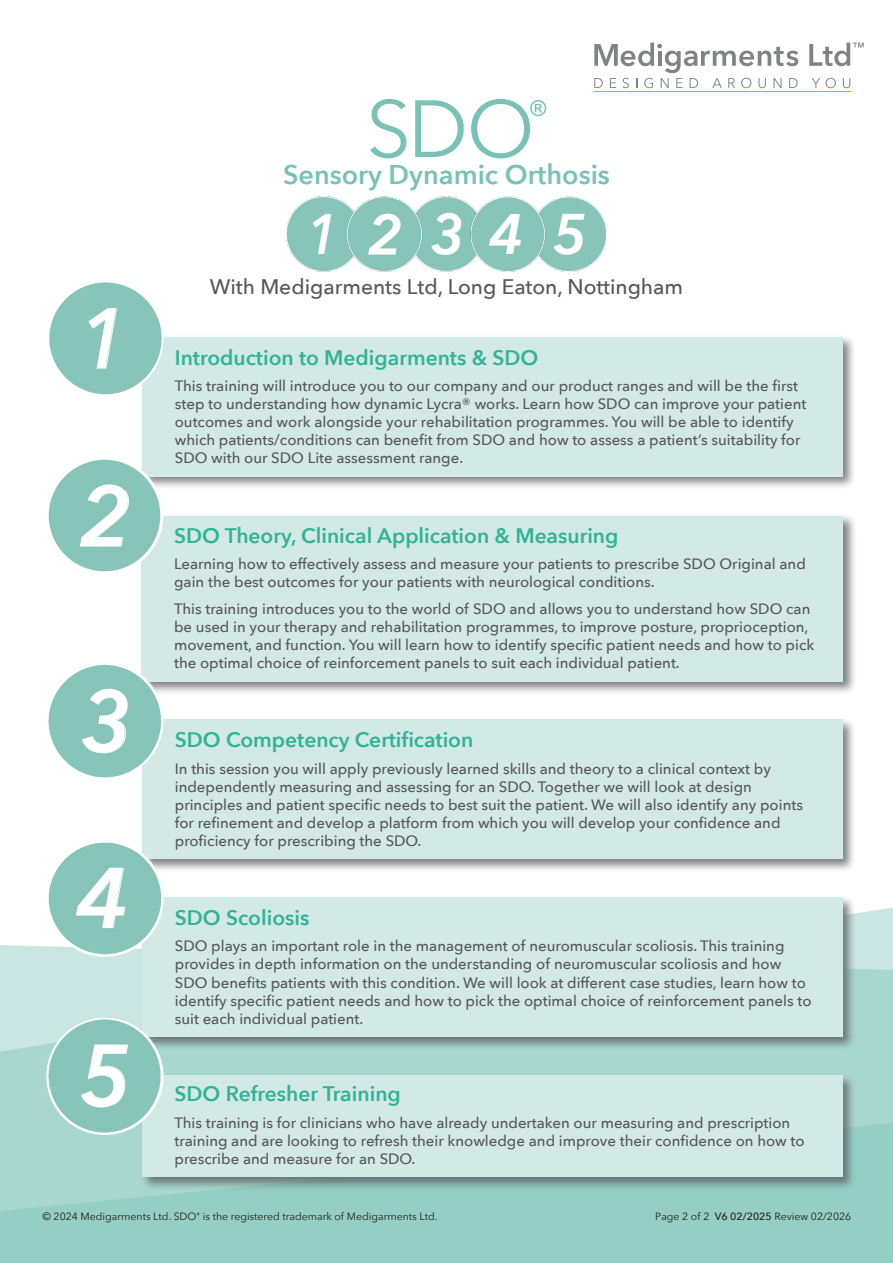
<style>
.page{position:relative;width:893px;height:1263px;background:#fff}
.page>*{position:absolute;margin:0;border:0;box-sizing:border-box;transform-origin:0 0}
.t1{font:600 27px "Avenir Next";color:#78c2b6}
.t2{font:600 21px "Avenir Next";color:#30b396}
.t3{font:500 21px "Avenir Next";color:#57585a}
.t4{font:500 15px/18px "Avenir Next";color:#57585a}
.t5{font:10.5px "Avenir Next";color:#231f20}
.s1{font-weight:500}
</style>
<div class="page">
<svg style="left:0;top:907px;width:893px;height:214px;background:#b7ded8"></svg>
<svg style="left:0;top:1121px;width:893px;height:142px;background:#96cfc6"></svg>
<svg style="left:370px;top:99px;width:36px;height:59px"></svg>
<svg style="left:415px;top:100px;width:49px;height:57px"></svg>
<svg style="left:471px;top:99px;width:75px;height:59px"></svg>
<img style="left:545px;top:197px;width:61px;height:74px">
<img style="left:287px;top:197px;width:61px;height:74px">
<img style="left:422px;top:197px;width:49px;height:74px">
<img style="left:348px;top:197px;width:74px;height:74px">
<img style="left:471px;top:197px;width:74px;height:74px">
<div style="left:140px;top:335px;width:716px;height:155px;background:#57585a;opacity:.75"></div>
<div style="left:142px;top:337px;width:700px;height:139px;background:#d3e9e5"></div>
<img style="left:49px;top:282px;width:115px;height:115px">
<div style="left:139px;top:513px;width:718px;height:182px;background:#57585a;opacity:.75"></div>
<div style="left:141px;top:516px;width:702px;height:165px;background:#d3e9e5"></div>
<img style="left:46px;top:457px;width:117px;height:117px;border-radius:59px">
<div style="left:140px;top:717px;width:716px;height:156px;background:#57585a;opacity:.75"></div>
<div style="left:142px;top:720px;width:700px;height:139px;background:#d3e9e5"></div>
<img style="left:46px;top:662px;width:118px;height:117px;border-radius:59px">
<div style="left:140px;top:895px;width:716px;height:156px;background:#57585a;opacity:.75"></div>
<div style="left:142px;top:897px;width:700px;height:140px;background:#d3e9e5"></div>
<img style="left:46px;top:840px;width:118px;height:117px;border-radius:59px">
<div style="left:140px;top:1073px;width:717px;height:118px;background:#57585a;opacity:.75"></div>
<div style="left:142px;top:1076px;width:700px;height:101px;background:#d3e9e5"></div>
<img style="left:46px;top:1018px;width:116px;height:115px">
<svg style="left:594px;top:43px;width:204px;height:45px"></svg>
<svg style="left:812px;top:78px;width:24px;height:10px"></svg>
<svg style="left:843px;top:78px;width:7px;height:10px"></svg>
<hr style="left:594px;top:91px;width:256px;height:1px;background:#f7971d">
<svg style="left:809px;top:43px;width:55px;height:23px"></svg>
<p class="t1" style="left:283px;top:152px;width:328px">Sensory Dynamic Orthosis</p>
<p class="t3" style="left:210px;top:269px;width:475px">With Medigarments Ltd, Long Eaton, Nottingham</p>
<p class="t2" style="left:175px;top:339px;width:365px">Introduction to Medigarments &amp; SDO</p>
<p class="t4" style="left:175px;top:377px;width:633px">This training will introduce you to our company and our product ranges and will be the first step to understanding how dynamic Lycra® works. Learn how SDO can improve your patient outcomes and work alongside your rehabilitation programmes. You will be able to identify which patients/conditions can benefit from SDO and how to assess a patient’s suitability for SDO with our SDO Lite assessment range.</p>
<p class="t2" style="left:174px;top:517px;width:446px">SDO Theory, Clinical Application &amp; Measuring</p>
<p class="t4" style="left:174px;top:555px;width:633px">Learning how to effectively assess and measure your patients to prescribe SDO Original and gain the best outcomes for your patients with neurological conditions.</p>
<p class="t4" style="left:174px;top:599px;width:642px">This training introduces you to the world of SDO and allows you to understand how SDO can be used in your therapy and rehabilitation programmes, to improve posture, proprioception, movement, and function. You will learn how to identify specific patient needs and how to pick the optimal choice of reinforcement panels to suit each individual patient.</p>
<p class="t2" style="left:175px;top:722px;width:300px">SDO Competency Certification</p>
<p class="t4" style="left:175px;top:759px;width:630px">In this session you will apply previously learned skills and theory to a clinical context by independently measuring and assessing for an SDO. Together we will look at design principles and patient specific needs to best suit the patient. We will also identify any points for refinement and develop a platform from which you will develop your confidence and proficiency for prescribing the SDO.</p>
<p class="t2" style="left:175px;top:900px;width:136px">SDO Scoliosis</p>
<p class="t4" style="left:175px;top:937px;width:638px">SDO plays an important role in the management of neuromuscular scoliosis. This training provides in depth information on the understanding of neuromuscular scoliosis and how SDO benefits patients with this condition. We will look at different case studies, learn how to identify specific patient needs and how to pick the optimal choice of reinforcement panels to suit each individual patient.</p>
<p class="t2" style="left:175px;top:1076px;width:228px">SDO Refresher Training</p>
<p class="t4" style="left:175px;top:1113px;width:632px">This training is for clinicians who have already undertaken our measuring and prescription training and are looking to refresh their knowledge and improve their confidence on how to prescribe and measure for an SDO.</p>
<p class="t5" style="left:43px;top:1207px;width:396px">© 2024 Medigarments Ltd. SDO<sup>®</sup> is the registered trademark of Medigarments Ltd.</p>
<p class="t5" style="left:655px;top:1207px;width:198px">Page 2 of 2 <span class="s1">V6 02/2025</span> Review 02/2026</p>
</div>
